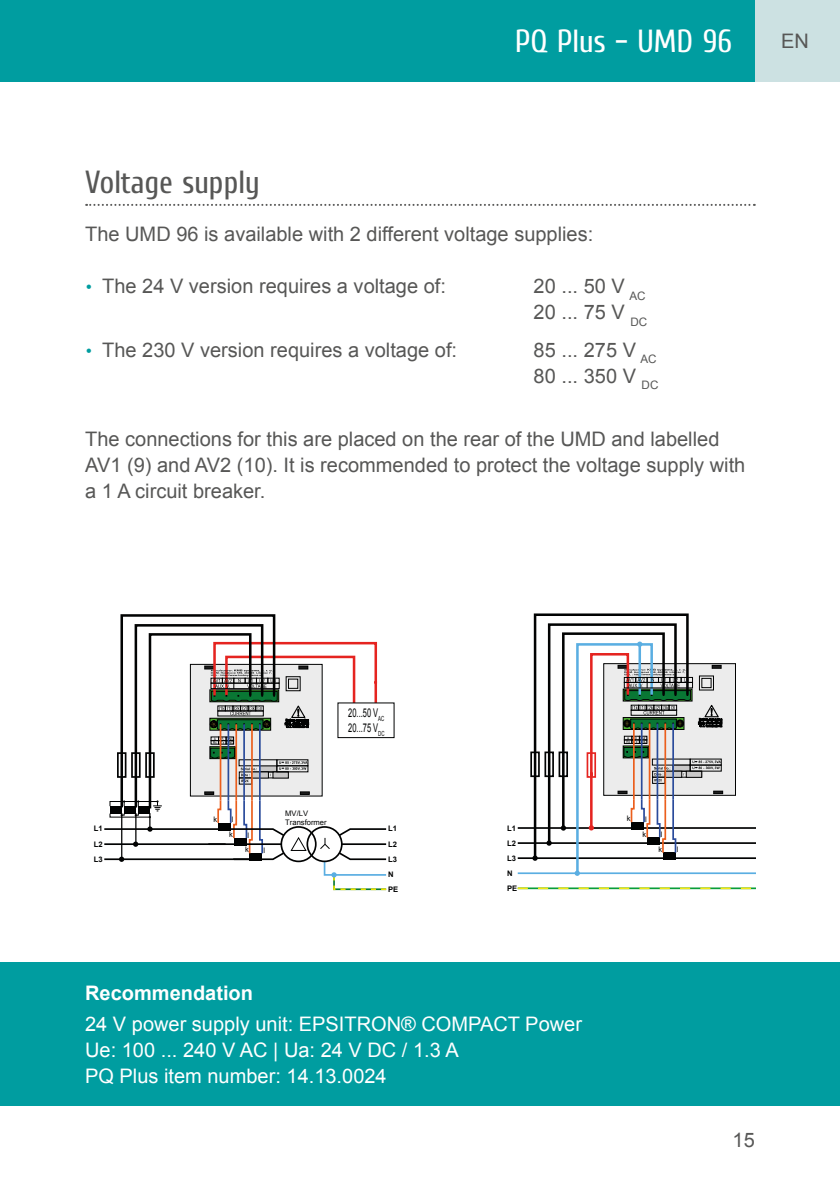
<style>
.page{position:relative;width:840px;height:1191px;background:#fff}
.page>*{position:absolute;margin:0;border:0;box-sizing:border-box;transform-origin:0 0}
.t1{font:32px "Cuprum";color:#575756}
.t2{font:32px "Cuprum";color:#fff}
.t3{font:20px/26px "Arial";color:#575756}
.t4{font:20px/26px "Arial";color:#fff}
.t5{font:700 20px "Arial";color:#fff}
.t6{font:12px/15px "Arial";color:#010202;scale:.62 1}
.t7{font:7.6px/15px "Arial";color:#010202;text-align:center}
.t8{font:700 7.6px/15.2px "Arial";color:#010202}
.s1{font-family:"Rubik";color:#009da0}
</style>
<div class="page">
<div style="left:0;top:0;width:839px;height:81px;background:#009da0"></div>
<div style="left:754px;top:0;width:85px;height:81px;background:#cce1e2"></div>
<svg style="left:86px;top:204px;width:668px;height:2px"></svg>
<div style="left:0;top:962px;width:839px;height:144px;background:#009da0"></div>
<svg style="left:104px;top:614px;width:283px;height:277px"></svg>
<div style="left:337px;top:702px;width:57px;height:36px;border:1px solid #010202"></div>
<img style="left:517px;top:663px;width:237px;height:227px">
<div style="left:603px;top:663px;width:132px;height:132px;background:#ececec"></div>
<hr style="left:517px;top:827px;width:237px;height:2px;background:#010202">
<hr style="left:517px;top:842px;width:237px;height:2px;background:#010202">
<hr style="left:517px;top:857px;width:237px;height:2px;background:#010202">
<hr style="left:517px;top:872px;width:237px;height:2px;background:#5aaee2">
<svg style="left:517px;top:887px;width:237px;height:2px"></svg>
<div style="left:530px;top:751px;width:9px;height:26px;border:2px solid #010202"></div>
<svg style="left:532px;top:613px;width:190px;height:263px"></svg>
<h1 class="t2" style="left:515px;top:22px;width:218px">PQ Plus – UMD 96</h1>
<p class="t3" style="left:780px;top:28px;width:29px">EN</p>
<h1 class="t1" style="left:85px;top:163px;width:176px">Voltage supply</h1>
<p class="t3" style="left:85px;top:221px;width:509px">The UMD 96 is available with 2 different voltage supplies:</p>
<p class="t3" style="left:85px;top:273px;width:362px"><span class="s1">•</span> The 24 V version requires a voltage of:</p>
<p class="t3" style="left:533px;top:273px;width:115px">20 ... 50 V <sub>AC<br></sub>20 ... 75 V <sub>DC</sub></p>
<p class="t3" style="left:85px;top:337px;width:373px"><span class="s1">•</span> The 230 V version requires a voltage of:</p>
<p class="t3" style="left:533px;top:337px;width:126px">85 ... 275 V <sub>AC<br></sub>80 ... 350 V <sub>DC</sub></p>
<p class="t3" style="left:85px;top:426px;width:661px">The connections for this are placed on the rear of the UMD and labelled<br>AV1 (9) and AV2 (10). It is recommended to protect the voltage supply with a 1 A circuit breaker.</p>
<p class="t8" style="left:94px;top:821px;width:10px;text-align:justify">L1<br>L2<br>L3</p>
<p class="t6" style="left:348px;top:705px;width:60px">20...50 V<sub>AC<br></sub>20...75 V<sub>DC</sub></p>
<p class="t7" style="left:213px;top:812px;width:5px">k</p>
<p class="t7" style="left:229px;top:812px;width:6px">l k</p>
<p class="t7" style="left:245px;top:827px;width:6px">l k</p>
<p class="t7" style="left:263px;top:842px;width:3px">l</p>
<p class="t7" style="left:285px;top:808px;width:43px;line-height:9.4px;text-align:left">MV/LV<br>Transformer</p>
<p class="t8" style="left:388px;top:821px;width:12px">L1<br>L2<br>L3<br>N<br>PE</p>
<p class="t8" style="left:506px;top:820px;width:12px">L1<br>L2<br>L3<br>N<br>PE</p>
<p class="t5" style="left:85px;top:979px;width:169px">Recommendation</p>
<p class="t4" style="left:85px;top:1011px;width:498px">24 V power supply unit: EPSITRON® COMPACT Power<br>Ue: 100 ... 240 V AC | Ua: 24 V DC / 1.3 A<br>PQ Plus item number: 14.13.0024</p>
<p class="t7" style="left:626px;top:811px;width:5px">k</p>
<p class="t7" style="left:642px;top:811px;width:6px">l k</p>
<p class="t7" style="left:658px;top:826px;width:6px">l k</p>
<p class="t7" style="left:676px;top:842px;width:3px">l</p>
<p class="t3" style="left:732px;top:1127px;width:24px">15</p>
</div>
